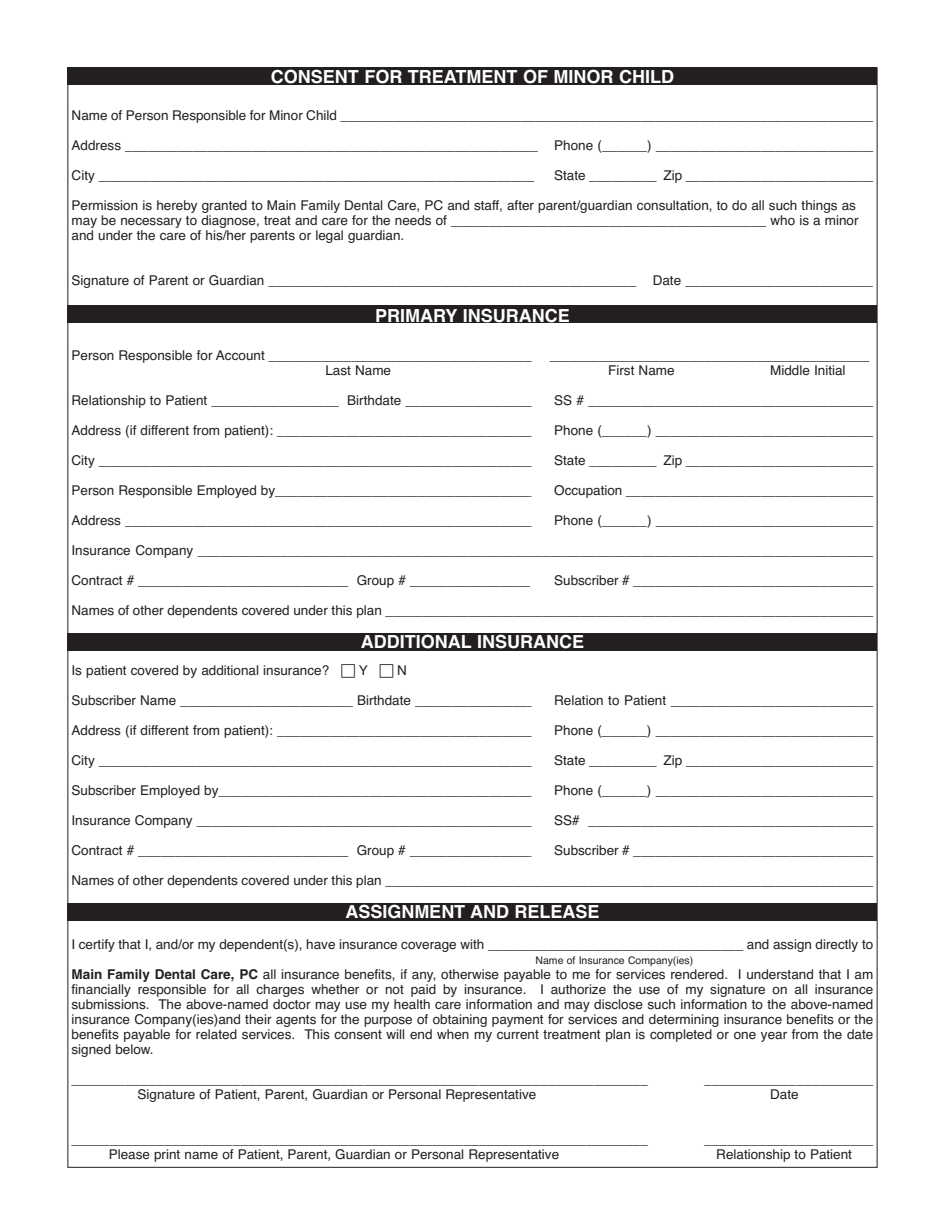
<style>
.page{position:relative;width:945px;height:1215px;background:#fff}
.page>*{position:absolute;margin:0;border:0;box-sizing:border-box;transform-origin:0 0}
.t1{font:700 18px "Helvetica";color:#fff}
.t2{font:13.5px/15px "Helvetica";color:#231f20}
.t3{font:10.5px "Helvetica";color:#231f20}
.s1{font-weight:700}
</style>
<div class="page">
<div style="left:68px;top:68px;width:810px;height:18px;background:#231f20"></div>
<div style="left:68px;top:305px;width:810px;height:18px;background:#231f20"></div>
<div style="left:68px;top:633px;width:810px;height:18px;background:#231f20"></div>
<div style="left:68px;top:903px;width:810px;height:18px;background:#231f20"></div>
<h1 class="t1" style="left:271px;top:66px;width:405px">CONSENT FOR TREATMENT OF MINOR CHILD</h1>
<p class="t2" style="left:72px;top:108px;width:803px">Name of Person Responsible for Minor Child _______________________________________________________________________</p>
<p class="t2" style="left:72px;top:138px;width:803px">Address _______________________________________________________ Phone (______) _____________________________</p>
<p class="t2" style="left:72px;top:168px;width:464px">City __________________________________________________________</p>
<p class="t2" style="left:554px;top:168px;width:321px">State _________ Zip _________________________</p>
<p class="t2" style="left:72px;top:198px;width:789px">Permission is hereby granted to Main Family Dental Care, PC and staff, after parent/guardian consultation, to do all such things as may be necessary to diagnose, treat and care for the needs of __________________________________________ who is a minor and under the care of his/her parents or legal guardian.</p>
<p class="t2" style="left:72px;top:273px;width:803px">Signature of Parent or Guardian _________________________________________________ Date _________________________</p>
<h1 class="t1" style="left:375px;top:305px;width:196px">PRIMARY INSURANCE</h1>
<p class="t2" style="left:325px;top:348px;width:545px;text-indent:-254px">Person Responsible for Account ________________________________________________________________________________<br>Last Name</p>
<p class="t2" style="left:608px;top:363px;width:68px">First Name</p>
<p class="t2" style="left:770px;top:363px;width:77px">Middle Initial</p>
<p class="t2" style="left:72px;top:393px;width:463px">Relationship to Patient _________________ Birthdate _________________</p>
<p class="t2" style="left:554px;top:393px;width:321px">SS # ______________________________________</p>
<p class="t2" style="left:72px;top:423px;width:462px">Address (if different from patient): __________________________________</p>
<p class="t2" style="left:554px;top:423px;width:321px">Phone (______) _____________________________</p>
<p class="t2" style="left:72px;top:453px;width:464px">City __________________________________________________________</p>
<p class="t2" style="left:554px;top:453px;width:321px">State _________ Zip _________________________</p>
<p class="t2" style="left:72px;top:483px;width:803px">Person Responsible Employed by___________________________________ Occupation _________________________________</p>
<p class="t2" style="left:72px;top:513px;width:803px">Address _______________________________________________________ Phone (______) _____________________________</p>
<p class="t2" style="left:72px;top:543px;width:803px">Insurance Company __________________________________________________________________________________________</p>
<p class="t2" style="left:72px;top:573px;width:460px">Contract # ____________________________ Group # ________________</p>
<p class="t2" style="left:554px;top:573px;width:321px">Subscriber # ________________________________</p>
<p class="t2" style="left:72px;top:603px;width:803px">Names of other dependents covered under this plan _________________________________________________________________</p>
<h1 class="t1" style="left:361px;top:631px;width:225px">ADDITIONAL INSURANCE</h1>
<p class="t2" style="left:72px;top:663px;width:259px">Is patient covered by additional insurance?</p>
<p class="t2" style="left:359px;top:663px;width:11px">Y</p>
<p class="t2" style="left:397px;top:663px;width:11px">N</p>
<p class="t2" style="left:72px;top:693px;width:465px">Subscriber Name _______________________ Birthdate ________________</p>
<p class="t2" style="left:554px;top:693px;width:321px">Relation to Patient ___________________________</p>
<p class="t2" style="left:72px;top:723px;width:803px">Address (if different from patient): ___________________________________ Phone (______) _____________________________</p>
<p class="t2" style="left:72px;top:753px;width:464px">City __________________________________________________________</p>
<p class="t2" style="left:554px;top:753px;width:321px">State _________ Zip _________________________</p>
<p class="t2" style="left:72px;top:783px;width:464px">Subscriber Employed by__________________________________________</p>
<p class="t2" style="left:554px;top:783px;width:321px">Phone (______) _____________________________</p>
<p class="t2" style="left:72px;top:813px;width:464px">Insurance Company _____________________________________________</p>
<p class="t2" style="left:554px;top:813px;width:321px">SS# ______________________________________</p>
<p class="t2" style="left:72px;top:843px;width:803px">Contract # ____________________________ Group # _________________ Subscriber # ________________________________</p>
<p class="t2" style="left:72px;top:873px;width:803px">Names of other dependents covered under this plan _________________________________________________________________</p>
<h1 class="t1" style="left:345px;top:901px;width:256px">ASSIGNMENT AND RELEASE</h1>
<p class="t2" style="left:72px;top:937px;width:803px">I certify that I, and/or my dependent(s), have insurance coverage with __________________________________ and assign directly to</p>
<p class="t3" style="left:536px;top:955px;width:159px">Name of Insurance Company(ies)</p>
<p class="t2" style="left:72px;top:967px;width:803px;text-align:justify"><span class="s1">Main Family Dental Care, PC</span> all insurance benefits, if any, otherwise payable to me for services rendered. I understand that I am financially responsible for all charges whether or not paid by insurance. I authorize the use of my signature on all insurance submissions. The above-named doctor may use my health care information and may disclose such information to the above-named insurance Company(ies)and their agents for the purpose of obtaining payment for services and determining insurance benefits or the benefits payable for related services. This consent will end when my current treatment plan is completed or one year from the date signed below.</p>
<p class="t2" style="left:72px;top:1072px;width:578px">___________________________________________________________________________</p>
<p class="t2" style="left:704px;top:1072px;width:170px">______________________</p>
<p class="t2" style="left:138px;top:1087px;width:400px">Signature of Patient, Parent, Guardian or Personal Representative</p>
<p class="t2" style="left:770px;top:1087px;width:30px">Date</p>
<p class="t2" style="left:72px;top:1132px;width:578px">___________________________________________________________________________</p>
<p class="t2" style="left:704px;top:1132px;width:170px">______________________</p>
<p class="t2" style="left:109px;top:1147px;width:452px">Please print name of Patient, Parent, Guardian or Personal Representative</p>
<p class="t2" style="left:716px;top:1147px;width:137px">Relationship to Patient</p>
</div>
